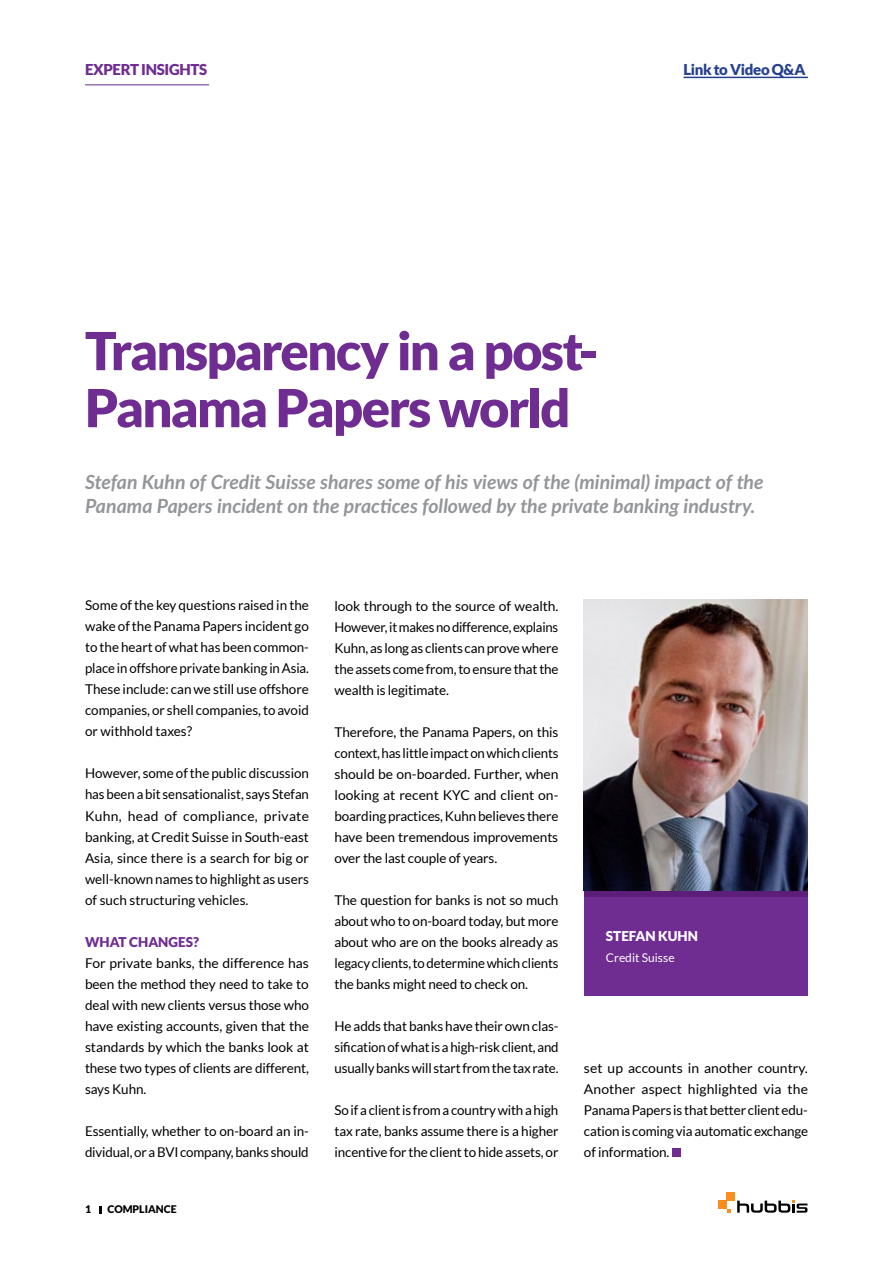
<style>
.page{position:relative;width:893px;height:1263px;background:#fff}
.page>*{position:absolute;margin:0;border:0;box-sizing:border-box;transform-origin:0 0}
.t1{font:900 52.5px/57px "Lato";letter-spacing:-.045em;color:#6f2c91}
.t2{font:italic 700 19.5px/24px "Lato";color:#939598}
.t3{font:900 15px "Lato";letter-spacing:-.02em;color:#6f2c91}
.t4{font:900 15px "Lato";color:#25408f}
.t5{font:13.5px/21px "Lato";letter-spacing:-.01em;color:#000;text-align:justify}
.t6{font:900 13.5px "Lato";color:#6f2c91}
.t7{font:900 13.5px "Lato";color:#fff}
.t8{font:12px "Lato";color:#fff}
.t9{font:900 10.5px "Lato";color:#000}
</style>
<div class="page">
<hr style="left:85px;top:84px;width:124px;height:1px;background:#6f2c91">
<svg style="left:99px;top:1206px;width:2px;height:7px"></svg>
<div style="left:584px;top:890px;width:224px;height:106px;background:#6f2c91"></div>
<div style="left:584px;top:890px;width:224px;height:7px;background:#5d1e79"></div>
<div style="left:672px;top:1148px;width:8px;height:8px;background:#6f2c91"></div>
<svg style="left:737px;top:1200px;width:70px;height:13px"></svg>
<div style="left:727px;top:1192px;width:8px;height:8px;background:#f78e1e"></div>
<div style="left:718px;top:1200px;width:9px;height:9px;background:#f78e1e"></div>
<img style="left:584px;top:600px;width:224px;height:291px">
<hr style="left:684px;top:77px;width:124px;height:1px;background:#25408f">
<p class="t3" style="left:85px;top:61px;width:124px">EXPERT INSIGHTS</p>
<p class="t4" style="left:684px;top:61px;width:123px">Link to Video Q&amp;A</p>
<h1 class="t1" style="left:85px;top:321px;width:515px">Transparency in a post-<br>Panama Papers world</h1>
<h2 class="t2" style="left:85px;top:469px;width:680px">Stefan Kuhn of Credit Suisse shares some of his views of the (minimal) impact of the<br>Panama Papers incident on the practices followed by the private banking industry.</h2>
<p class="t5" style="left:85px;top:595px;width:225px">Some of the key questions raised in the wake of the Panama Papers incident go to the heart of what has been common&shy;place in offshore private banking in Asia.<br>These include: can we still use offshore companies, or shell companies, to avoid or withhold taxes?</p>
<p class="t5" style="left:85px;top:763px;width:225px">However, some of the public discussion has been a bit sensationalist, says Stefan Kuhn, head of compliance, private banking, at Credit Suisse in South-east Asia, since there is a search for big or well-known names to highlight as users of such structuring vehicles.</p>
<p class="t6" style="left:85px;top:934px;width:115px">What changes?</p>
<p class="t5" style="left:85px;top:952px;width:225px">For private banks, the difference has been the method they need to take to deal with new clients versus those who have existing accounts, given that the standards by which the banks look at these two types of clients are different, says Kuhn.</p>
<p class="t5" style="left:85px;top:1120px;width:225px">Essentially, whether to on-board an in&shy;dividual, or a BVI company, banks should</p>
<p class="t9" style="left:85px;top:1203px;width:8px">1</p>
<p class="t9" style="left:107px;top:1203px;width:71px">Compliance</p>
<p class="t5" style="left:334px;top:595px;width:226px">look through to the source of wealth.<br>However, it makes no difference, explains Kuhn, as long as clients can prove where the assets come from, to ensure that the wealth is legitimate.</p>
<p class="t5" style="left:334px;top:721px;width:226px">Therefore, the Panama Papers, on this context, has little impact on which clients should be on-boarded. Further, when looking at recent KYC and client on&shy;boarding practices, Kuhn believes there have been tremendous improvements over the last couple of years.</p>
<p class="t5" style="left:334px;top:889px;width:226px">The question for banks is not so much about who to on-board today, but more about who are on the books already as legacy clients, to determine which clients the banks might need to check on.</p>
<p class="t5" style="left:334px;top:1015px;width:226px">He adds that banks have their own clas&shy;sification of what is a high-risk client, and usually banks will start from the tax rate.</p>
<p class="t5" style="left:334px;top:1099px;width:225px">So if a client is from a country with a high tax rate, banks assume there is a higher incentive for the client to hide assets, or</p>
<p class="t7" style="left:606px;top:928px;width:94px">Stefan Kuhn</p>
<p class="t8" style="left:606px;top:951px;width:70px">Credit Suisse</p>
<p class="t5" style="left:584px;top:1057px;width:226px">set up accounts in another country.<br>Another aspect highlighted via the Panama Papers is that better client edu&shy;cation is coming via automatic exchange of information.</p>
</div>
